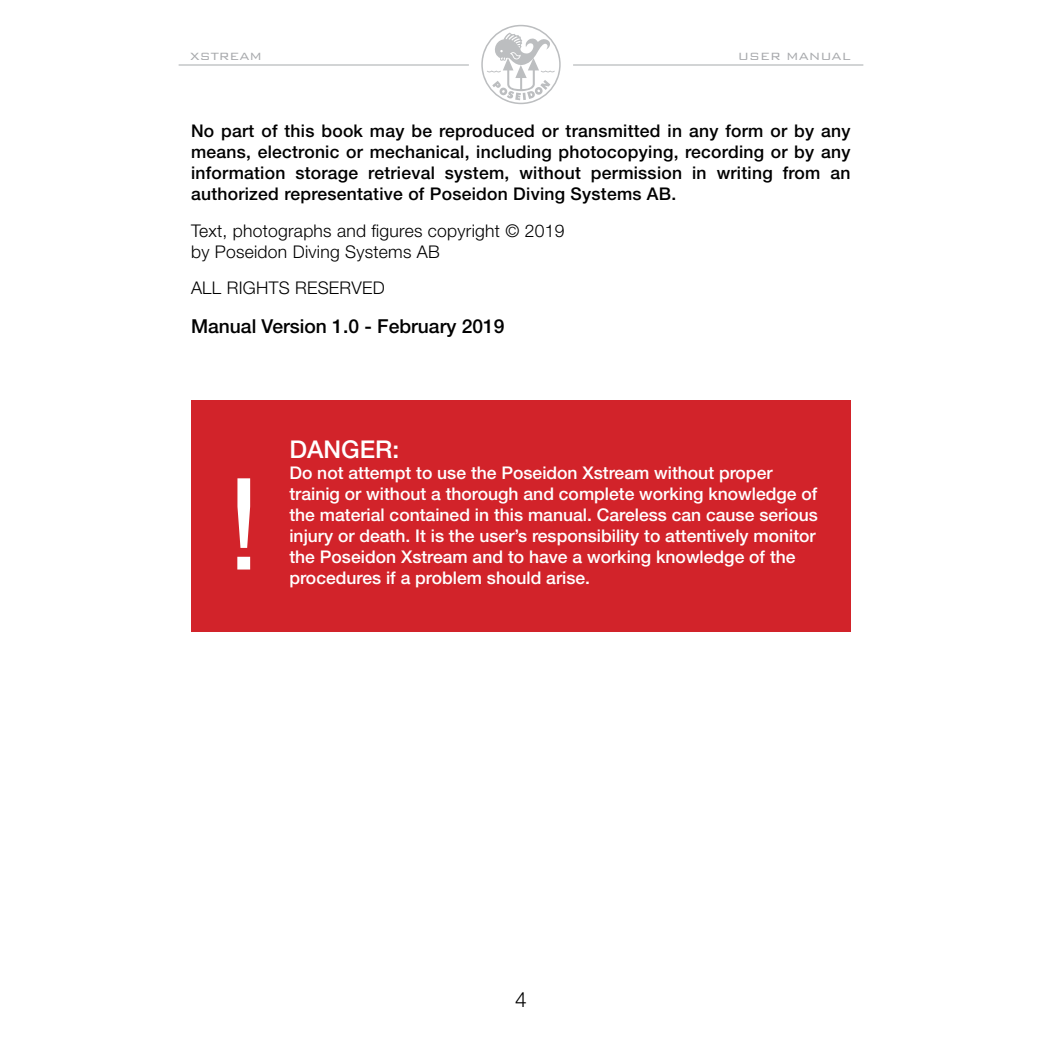
<style>
.page{position:relative;width:1042px;height:1042px;background:#fff}
.page>*{position:absolute;margin:0;border:0;box-sizing:border-box;transform-origin:0 0}
.t1{font:500 24.5px "Helvetica Neue LT Std";color:#fff}
.t2{font:300 21px "Helvetica Neue LT Std";color:#000}
.t3{font:500 19.25px "Helvetica Neue LT Std";color:#000}
.t4{font:500 17.5px/21px "Helvetica Neue LT Std";color:#fff}
.t5{font:500 17.5px/21px "Helvetica Neue LT Std";letter-spacing:.015em;color:#000;text-align:justify}
.t6{font:300 17.5px/21px "Helvetica Neue LT Std";letter-spacing:.015em;color:#000}
.t7{font:300 14px "Bank Gothic BT";color:#a7a9ac}
</style>
<div class="page">
<svg style="left:481px;top:25px;width:80px;height:79px"></svg>
<hr style="left:179px;top:64px;width:290px;height:2px;background:#bcbec0">
<hr style="left:573px;top:64px;width:290px;height:2px;background:#bcbec0">
<div style="left:191px;top:400px;width:660px;height:231px;background:#d2232a"></div>
<svg style="left:237px;top:478px;width:13px;height:91px"></svg>
<p class="t7" style="left:190px;top:49px;width:74px">XSTREAM</p>
<p class="t7" style="left:738px;top:49px;width:115px">USER MANUAL</p>
<p class="t5" style="left:191px;top:120px;width:661px">No part of this book may be reproduced or transmitted in any form or by any means, electronic or mechanical, including photocopying, recording or by any information storage retrieval system, without permission in writing from an authorized representative of Poseidon Diving Systems AB.</p>
<p class="t6" style="left:191px;top:219px;width:375px">Text, photographs and figures copyright © 2019 by Poseidon Diving Systems AB</p>
<p class="t6" style="left:191px;top:277px;width:195px">ALL RIGHTS RESERVED</p>
<p class="t3" style="left:191px;top:315px;width:315px">Manual Version 1.0 - February 2019</p>
<h1 class="t1" style="left:289px;top:435px;width:111px">DANGER:</h1>
<p class="t4" style="left:289px;top:462px;width:530px">Do not attempt to use the Poseidon Xstream without proper trainig or without a thorough and complete working knowledge of the material contained in this manual. Careless can cause serious injury or death. It is the user’s responsibility to attentively monitor the Poseidon Xstream and to have a working knowledge of the procedures if a problem should arise.</p>
<p class="t2" style="left:515px;top:987px;width:13px">4</p>
</div>
